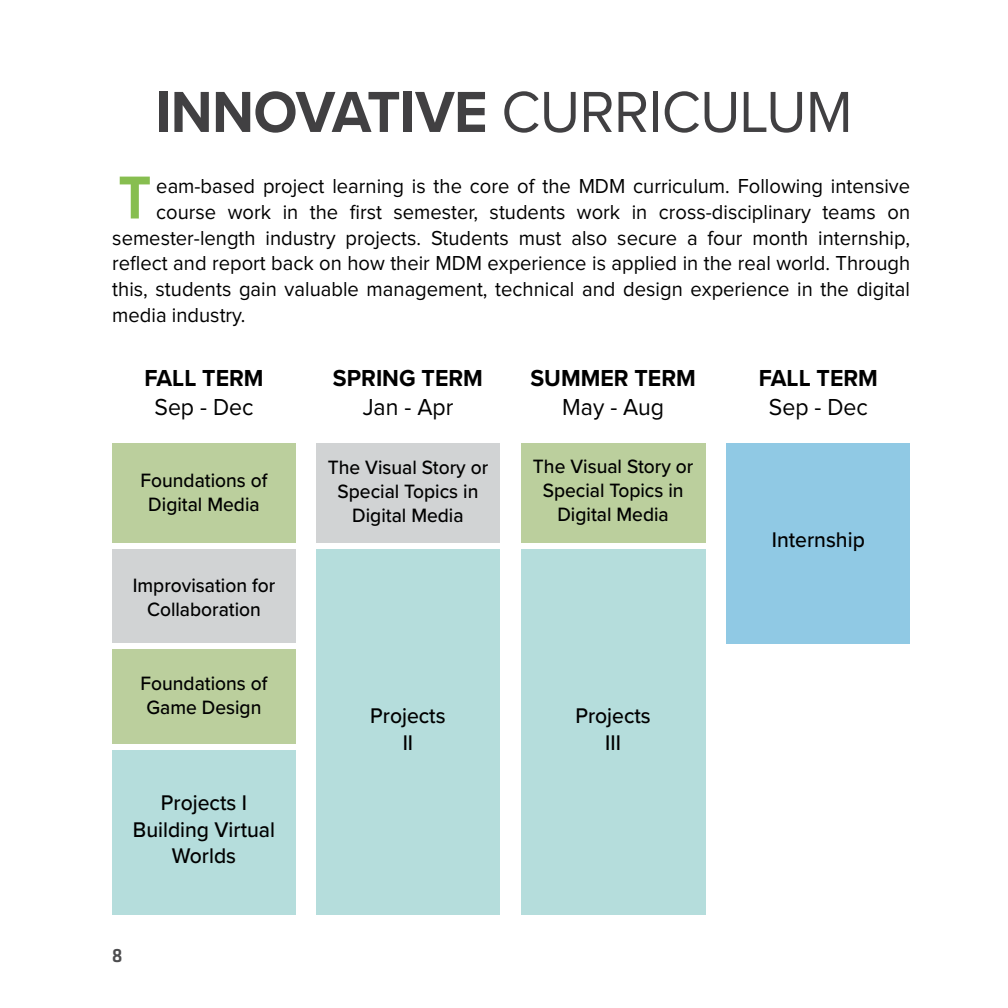
<style>
.page{position:relative;width:1008px;height:1008px;background:#fff}
.page>*{position:absolute;margin:0;border:0;box-sizing:border-box;transform-origin:0 0}
.t1{font:700 62.8px "Proxima Nova";color:#87be50;scale:.9 1}
.t2{font:700 60px "Proxima Nova";letter-spacing:-.01em;color:#414042;scale:.96 1}
.t3{font:700 24px "Proxima Nova";color:#000;scale:.96 1}
.t4{font:24px "Proxima Nova";color:#000;scale:.96 1}
.t5{font:500 22px/26.4px "Proxima Nova";color:#000;text-align:center;scale:.96 1}
.t6{font:21px "Proxima Nova";color:#000;scale:.96 1}
.t7{font:500 20px/24px "Proxima Nova";color:#000;text-align:center;scale:.96 1}
.t8{font:500 20px "Klavika";color:#4d4d4f}
.s1{font-weight:400}
</style>
<div class="page">
<div style="left:112px;top:443px;width:184px;height:100px;background:#bbcf9d"></div>
<div style="left:112px;top:750px;width:184px;height:165px;background:#b5dddc"></div>
<div style="left:316px;top:550px;width:184px;height:365px;background:#b5dddc"></div>
<div style="left:521px;top:550px;width:184px;height:365px;background:#b5dddc"></div>
<div style="left:112px;top:550px;width:184px;height:93px;background:#d1d3d4"></div>
<div style="left:112px;top:650px;width:184px;height:94px;background:#bbcf9d"></div>
<div style="left:316px;top:443px;width:184px;height:100px;background:#d1d3d4"></div>
<div style="left:521px;top:443px;width:184px;height:100px;background:#bbcf9d"></div>
<div style="left:727px;top:443px;width:183px;height:201px;background:#90c9e4"></div>
<h2 class="t2" style="left:155px;top:67px;width:728px">INNOVATIVE <span class="s1">CURRICULUM</span></h2>
<h1 class="t1" style="left:118px;top:151px;width:38px">T</h1>
<p class="t6" style="left:156px;top:176px;width:787px">eam-based project learning is the core of the MDM curriculum. Following intensive</p>
<p class="t6" style="left:156px;top:202px;width:787px">course work in the first semester, students work in cross-disciplinary teams on</p>
<p class="t6" style="left:112px;top:228px;width:833px">semester-length industry projects. Students must also secure a four month internship,</p>
<p class="t6" style="left:112px;top:254px;width:833px">reflect and report back on how their MDM experience is applied in the real world. Through</p>
<p class="t6" style="left:112px;top:280px;width:832px">this, students gain valuable management, technical and design experience in the digital</p>
<p class="t6" style="left:112px;top:306px;width:140px">media industry.</p>
<p class="t3" style="left:144px;top:360px;width:126px">FALL TERM</p>
<p class="t4" style="left:155px;top:396px;width:105px">Sep - Dec</p>
<p class="t7" style="left:140px;top:468px;width:134px">Foundations of<br>Digital Media</p>
<p class="t7" style="left:133px;top:572px;width:150px">Improvisation for<br>Collaboration</p>
<p class="t7" style="left:140px;top:671px;width:134px">Foundations of<br>Game Design</p>
<p class="t5" style="left:133px;top:789px;width:150px">Projects I<br>Building Virtual<br>Worlds</p>
<p class="t8" style="left:112px;top:944px;width:12px">8</p>
<p class="t3" style="left:333px;top:360px;width:158px">SPRING TERM</p>
<p class="t4" style="left:363px;top:396px;width:96px">Jan - Apr</p>
<p class="t7" style="left:328px;top:454px;width:169px">The Visual Story or<br>Special Topics in<br>Digital Media</p>
<p class="t3" style="left:530px;top:360px;width:174px">SUMMER TERM</p>
<p class="t4" style="left:562px;top:396px;width:108px">May - Aug</p>
<p class="t7" style="left:533px;top:453px;width:169px">The Visual Story or<br>Special Topics in<br>Digital Media</p>
<p class="t5" style="left:370px;top:702px;width:80px">Projects<br>II</p>
<p class="t5" style="left:575px;top:702px;width:80px">Projects<br>III</p>
<p class="t3" style="left:759px;top:360px;width:126px">FALL TERM</p>
<p class="t4" style="left:769px;top:396px;width:105px">Sep - Dec</p>
<p class="t5" style="left:772px;top:526px;width:98px">Internship</p>
</div>
